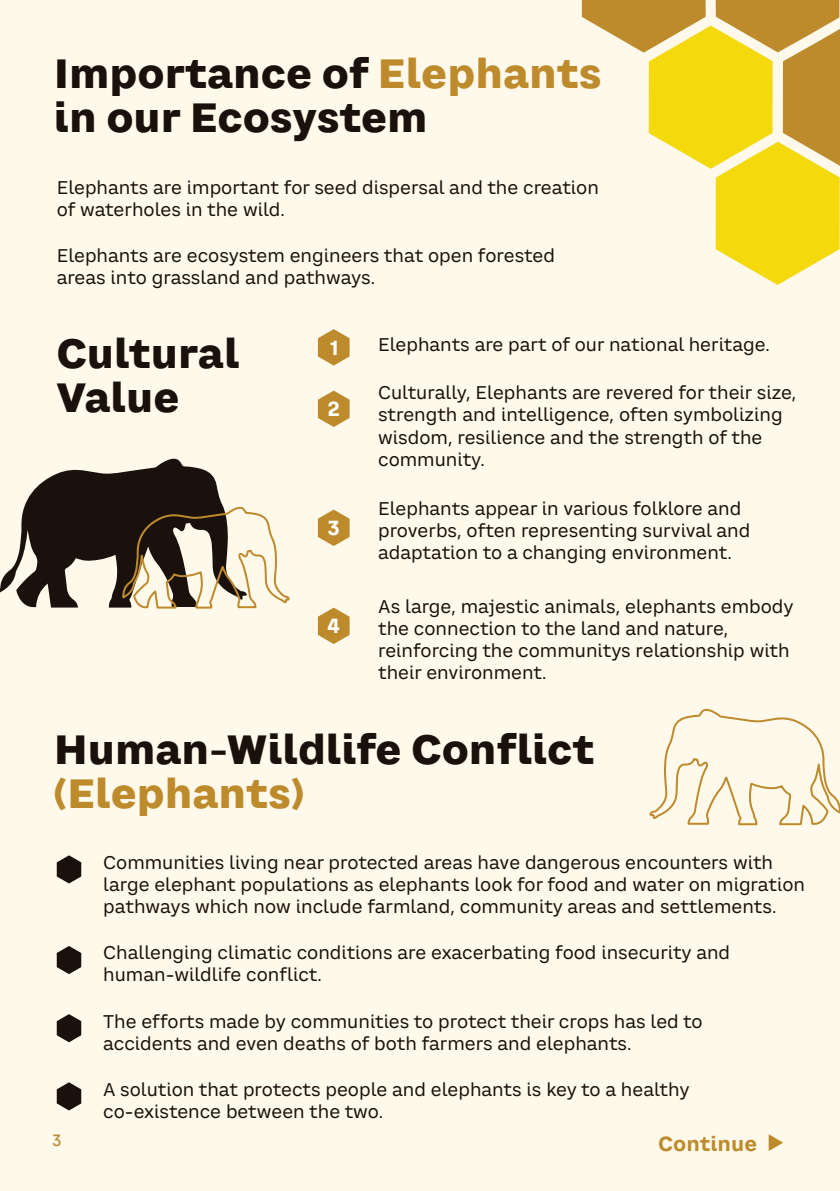
<style>
.page{position:relative;width:840px;height:1191px;background:#fff}
.page>*{position:absolute;margin:0;border:0;box-sizing:border-box;transform-origin:0 0}
.t1{font:800 40px/44px "CA Saygon Text Trial";color:#1b110c}
.t2{font:700 20px "CA Saygon Text Trial";color:#bd8b2c}
.t3{font:700 20px "CA Saygon Text Trial";color:#fff}
.t4{font:18px/22px "CA Saygon Text Trial";color:#1b110c}
.t5{font:500 16px "CA Saygon Text Trial";color:#bd8b2c}
.s1{color:#bd8b2c}
.s2{font-family:"Raleway";color:#bd8b2c}
</style>
<div class="page">
<div style="left:0;top:0;width:839px;height:1191px;background:#fff9eb"></div>
<svg style="left:581px;top:0;width:258px;height:285px"></svg>
<svg style="left:768px;top:1134px;width:14px;height:17px"></svg>
<svg style="left:318px;top:329px;width:31px;height:36px"></svg>
<svg style="left:57px;top:855px;width:24px;height:28px"></svg>
<svg style="left:57px;top:946px;width:24px;height:28px"></svg>
<svg style="left:57px;top:1014px;width:24px;height:28px"></svg>
<svg style="left:57px;top:1082px;width:24px;height:28px"></svg>
<svg style="left:318px;top:390px;width:31px;height:37px"></svg>
<svg style="left:318px;top:509px;width:31px;height:37px"></svg>
<svg style="left:318px;top:607px;width:31px;height:37px"></svg>
<svg style="left:0;top:458px;width:222px;height:149px"></svg>
<svg style="left:121px;top:504px;width:169px;height:105px"></svg>
<svg style="left:649px;top:708px;width:190px;height:118px"></svg>
<h1 class="t1" style="left:54px;top:55px;width:549px">Importance of <span class="s1">Elephants </span>in our Ecosystem</h1>
<p class="t4" style="left:57px;top:178px;width:543px">Elephants are important for seed dispersal and the creation of waterholes in the wild.</p>
<p class="t4" style="left:57px;top:246px;width:499px">Elephants are ecosystem engineers that open forested areas into grassland and pathways.</p>
<h1 class="t1" style="left:56px;top:335px;width:185px">Cultural<br>Value</h1>
<p class="t4" style="left:378px;top:335px;width:393px">Elephants are part of our national heritage.</p>
<p class="t3" style="left:330px;top:339px;width:10px">1</p>
<p class="t4" style="left:378px;top:383px;width:419px">Culturally, Elephants are revered for their size, strength and intelligence, often symbolizing wisdom, resilience and the strength of the community.</p>
<p class="t4" style="left:378px;top:499px;width:373px">Elephants appear in various folklore and proverbs, often representing survival and adaptation to a changing environment.</p>
<p class="t4" style="left:378px;top:597px;width:417px">As large, majestic animals, elephants embody the connection to the land and nature, reinforcing the community’s relationship with their environment.</p>
<p class="t3" style="left:327px;top:401px;width:14px">2</p>
<p class="t3" style="left:327px;top:520px;width:14px">3</p>
<p class="t3" style="left:327px;top:618px;width:15px">4</p>
<h1 class="t1" style="left:54px;top:731px;width:541px">Human-Wildlife Conflict <span class="s2">(</span><span class="s1">Elephants</span><span class="s2">)</span></h1>
<p class="t5" style="left:52px;top:1133px;width:11px">3</p>
<p class="t4" style="left:103px;top:853px;width:703px">Communities living near protected areas have dangerous encounters with large elephant populations as elephants look for food and water on migration pathways which now include farmland, community areas and settlements.</p>
<p class="t4" style="left:103px;top:943px;width:628px">Challenging climatic conditions are exacerbating food insecurity and human-wildlife conflict.</p>
<p class="t4" style="left:103px;top:1011px;width:600px">The efforts made by communities to protect their crops has led to accidents and even deaths of both farmers and elephants.</p>
<p class="t4" style="left:103px;top:1079px;width:587px">A solution that protects people and elephants is key to a healthy co-existence between the two.</p>
<p class="t2" style="left:657px;top:1135px;width:100px">Continue</p>
</div>
